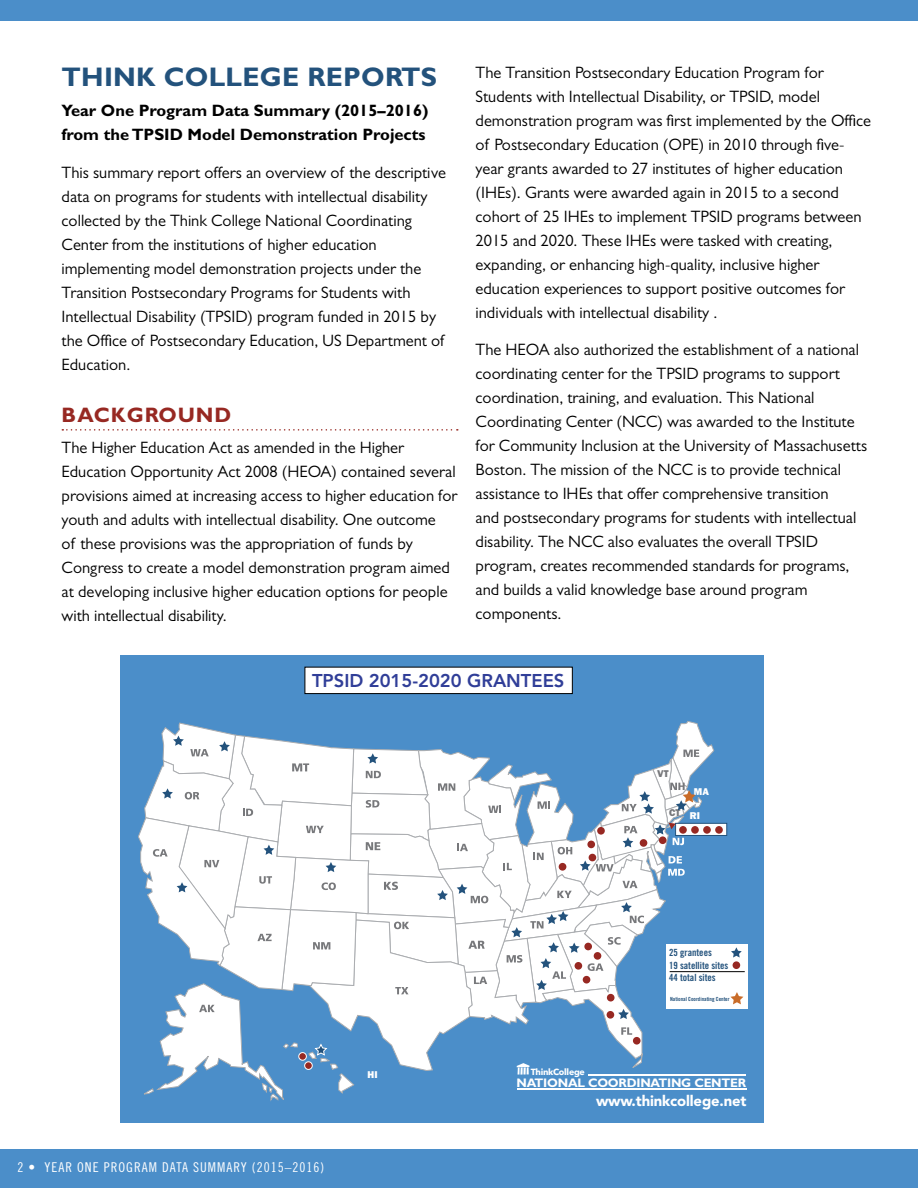
<style>
.page{position:relative;width:918px;height:1188px;background:#fff}
.page>*{position:absolute;margin:0;border:0;box-sizing:border-box;transform-origin:0 0}
.t1{font:700 27px "Gill Sans";letter-spacing:.01em;color:#23527c}
.t2{font:700 21px "Gill Sans";letter-spacing:.04em;color:#972822}
.t3{font:800 18.45px "Avenir";color:#303e98}
.t4{font:16.5px/24px "Gill Sans";color:#000}
.t5{font:700 16.5px/24px "Gill Sans";color:#000}
.t6{font:900 14.85px "Avenir";letter-spacing:-.01em;color:#fff}
.t7{font:13.5px "Trade Gothic Cond Eighteen";letter-spacing:.075em;color:#fff}
.t8{font:700 12.45px "Gill Sans Std";letter-spacing:-.02em;color:#fff}
.t9{font:9.9px/12.6px "Trade Gothic Bold Cond Twenty";color:#23527c}
.t10{font:800 9.9px "Franklin Gothic";color:#fff}
.t11{font:800 9.9px "Franklin Gothic";color:#77787b}
.t12{font:700 8.85px "Avenir Next";letter-spacing:-.03em;color:#fff}
.t13{font:5.7px "Trade Gothic Bold Cond Twenty";color:#23527c}
</style>
<div class="page">
<div style="left:0;top:1149px;width:918px;height:39px;background:#4b8ec9"></div>
<div style="left:0;top:0;width:918px;height:21px;background:#4b8ec9"></div>
<svg style="left:62px;top:429px;width:396px;height:2px"></svg>
<div style="left:120px;top:656px;width:643px;height:467px;background:#4b8ec9"></div>
<div style="left:305px;top:667px;width:268px;height:27px;background:#fff;border:1px solid #000"></div>
<hr style="left:588px;top:1075px;width:157px;height:1px;background:#fff">
<hr style="left:517px;top:1089px;width:229px;height:1px;background:#fff">
<div style="left:675px;top:823px;width:52px;height:13px;background:#fff;border:1px solid #23527c"></div>
<div style="left:715px;top:826px;width:8px;height:8px;background:#972822;border-radius:50%"></div>
<div style="left:667px;top:944px;width:81px;height:64px;background:#fff"></div>
<div style="left:733px;top:961px;width:7px;height:8px;background:#972822;border-radius:50%"></div>
<svg style="left:731px;top:947px;width:11px;height:11px"></svg>
<hr style="left:670px;top:971px;width:75px;height:1px;background:#000">
<svg style="left:730px;top:992px;width:13px;height:12px"></svg>
<svg style="left:138px;top:721px;width:577px;height:380px"></svg>
<h1 class="t1" style="left:62px;top:61px;width:377px">THINK COLLEGE REPORTS</h1>
<p class="t5" style="left:62px;top:99px;width:368px">Year One Program Data Summary (2015–2016) from the TPSID Model Demonstration Projects</p>
<p class="t4" style="left:62px;top:160px;width:386px">This summary report offers an overview of the descriptive data on programs for students with intellectual disability collected by the Think College National Coordinating Center from the institutions of higher education implementing model demonstration projects under the Transition Postsecondary Programs for Students with Intellectual Disability (TPSID) program funded in 2015 by the Office of Postsecondary Education, US Department of Education.</p>
<p class="t2" style="left:62px;top:403px;width:171px">BACKGROUND</p>
<p class="t4" style="left:62px;top:435px;width:398px">The Higher Education Act as amended in the Higher Education Opportunity Act 2008 (HEOA) contained several provisions aimed at increasing access to higher education for youth and adults with intellectual disability. One outcome<br>of these provisions was the appropriation of funds by Congress to create a model demonstration program aimed at developing inclusive higher education options for people with intellectual disability.</p>
<p class="t4" style="left:476px;top:60px;width:397px">The Transition Postsecondary Education Program for Students with Intellectual Disability, or TPSID, model demonstration program was first implemented by the Office of Postsecondary Education (OPE) in 2010 through five&shy;year grants awarded to 27 institutes of higher education (IHEs). Grants were awarded again in 2015 to a second cohort of 25 IHEs to implement TPSID programs between 2015 and 2020. These IHEs were tasked with creating, expanding, or enhancing high-quality, inclusive higher education experiences to support positive outcomes for individuals with intellectual disability .</p>
<p class="t4" style="left:476px;top:338px;width:393px">The HEOA also authorized the establishment of a national coordinating center for the TPSID programs to support coordination, training, and evaluation. This National Coordinating Center (NCC) was awarded to the Institute for Community Inclusion at the University of Massachusetts Boston. The mission of the NCC is to provide technical assistance to IHEs that offer comprehensive transition<br>and postsecondary programs for students with intellectual disability. The NCC also evaluates the overall TPSID program, creates recommended standards for programs, and builds a valid knowledge base around program components.</p>
<p class="t3" style="left:312px;top:666px;width:254px">TPSID 2015-2020 GRANTEES</p>
<p class="t11" style="left:657px;top:768px;width:13px">VT</p>
<p class="t11" style="left:669px;top:807px;width:13px">CT</p>
<p class="t10" style="left:694px;top:786px;width:17px">MA</p>
<p class="t10" style="left:690px;top:809px;width:11px">RI</p>
<p class="t9" style="left:669px;top:946px;width:61px">25 grantees<br>19 satellite sites<br>44 total sites</p>
<p class="t13" style="left:670px;top:996px;width:61px">National Coordinating Center</p>
<p class="t7" style="left:18px;top:1160px;width:308px">2 • YEAR ONE PROGRAM DATA SUMMARY (2015–2016)</p>
<p class="t10" style="left:368px;top:1069px;width:11px">HI</p>
<p class="t12" style="left:531px;top:1064px;width:56px">ThinkCollege</p>
<p class="t8" style="left:516px;top:1075px;width:231px">NATIONAL COORDINATING CENTER</p>
<p class="t6" style="left:596px;top:1088px;width:152px">www.thinkcollege.net</p>
</div>
